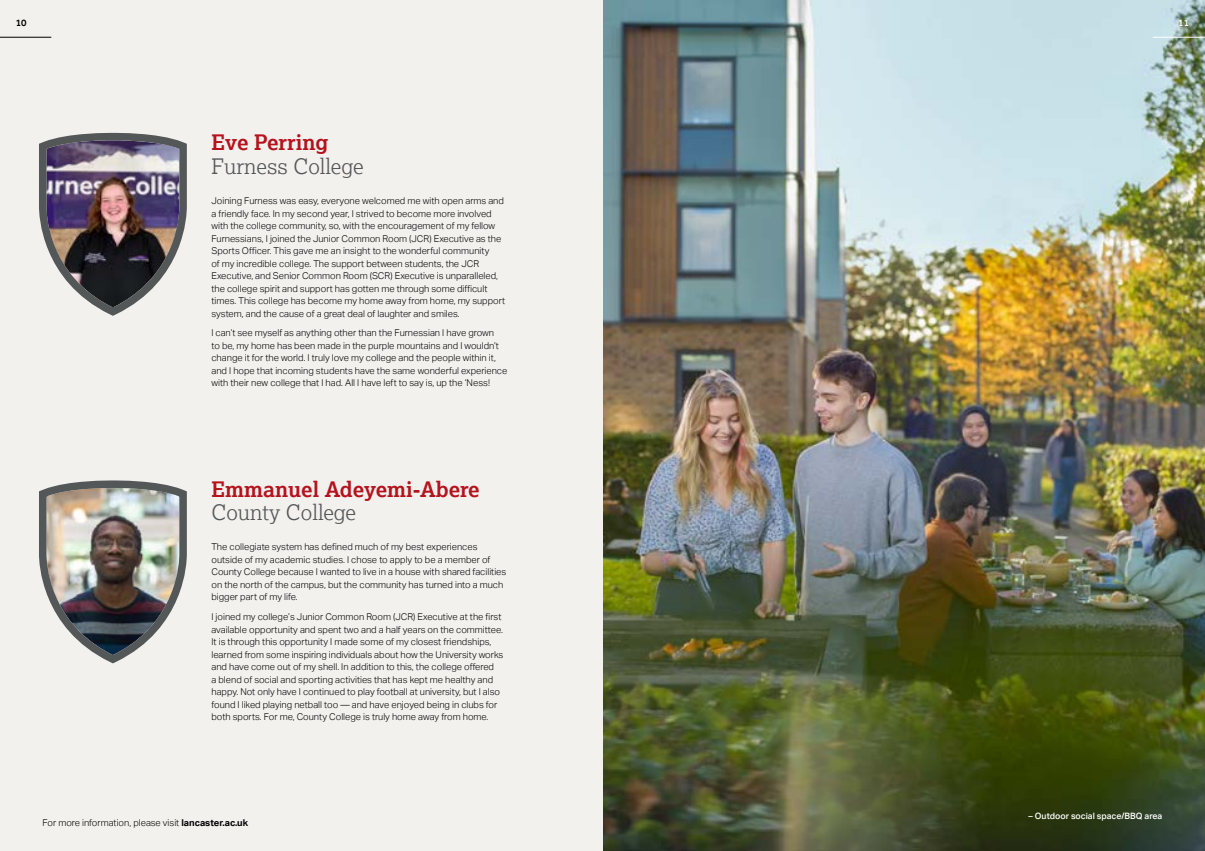
<style>
.page{position:relative;width:1205px;height:851px;background:#fff}
.page>*{position:absolute;margin:0;border:0;box-sizing:border-box;transform-origin:0 0}
.Body_Copy_-_Black{font:700 21.25px "Lexia";color:#b5121c}
.Body_Copy_-_Black-2{font:300 21.25px "Lexia";color:#545757}
.t1{font:500 10px "Effra";color:#000}
.t2{font:500 10px "Effra";color:#fff}
.Body_Copy_-_Black-3{font:300 9.38px/12.5px "Aktiv Grotesk";color:#000}
.t3{font:500 8.75px "Aktiv Grotesk";color:#fff}
.s1{font-weight:700}
</style>
<div class="page">
<img style="left:602px;top:0;width:603px;height:850px">
<div style="left:0;top:0;width:602px;height:850px;background:#f3f1ee"></div>
<img style="left:39px;top:132px;width:148px;height:184px">
<img style="left:39px;top:480px;width:148px;height:184px">
<hr style="left:0;top:37px;width:51px;height:1px;background:#000">
<hr style="left:1153px;top:37px;width:52px;height:1px;background:#fff">
<p class="t1" style="left:16px;top:17px;width:12px">10</p>
<p class="t2" style="left:1178px;top:17px;width:12px">11</p>
<p class="Body_Copy_-_Black" style="left:211px;top:129px;width:119px">Eve Perring</p>
<p class="Body_Copy_-_Black-2" style="left:211px;top:153px;width:154px">Furness College</p>
<p class="Body_Copy_-_Black-3" style="left:211px;top:194px;width:295px">Joining Furness was easy, everyone welcomed me with open arms and a friendly face. In my second year, I strived to become more involved with the college community, so, with the encouragement of my fellow Furnessians, I joined the Junior Common Room (JCR) Executive as the Sports Officer. This gave me an insight to the wonderful community<br>of my incredible college. The support between students, the JCR Executive, and Senior Common Room (SCR) Executive is unparalleled, the college spirit and support has gotten me through some difficult times. This college has become my home away from home, my support system, and the cause of a great deal of laughter and smiles.</p>
<p class="Body_Copy_-_Black-3" style="left:211px;top:326px;width:297px">I can’t see myself as anything other than the Furnessian I have grown<br>to be, my home has been made in the purple mountains and I wouldn’t change it for the world. I truly love my college and the people within it, and I hope that incoming students have the same wonderful experience with their new college that I had. All I have left to say is, up the ‘Ness!</p>
<p class="Body_Copy_-_Black" style="left:211px;top:475px;width:270px">Emmanuel Adeyemi-Abere</p>
<p class="Body_Copy_-_Black-2" style="left:211px;top:499px;width:146px">County College</p>
<p class="Body_Copy_-_Black-3" style="left:211px;top:541px;width:296px">The collegiate system has defined much of my best experiences outside of my academic studies. I chose to apply to be a member of County College because I wanted to live in a house with shared facilities on the north of the campus, but the community has turned into a much bigger part of my life.</p>
<p class="Body_Copy_-_Black-3" style="left:211px;top:610px;width:293px">I joined my college’s Junior Common Room (JCR) Executive at the first available opportunity and spent two and a half years on the committee.<br>It is through this opportunity I made some of my closest friendships, learned from some inspiring individuals about how the University works and have come out of my shell. In addition to this, the college offered<br>a blend of social and sporting activities that has kept me healthy and happy. Not only have I continued to play football at university, but I also found I liked playing netball too — and have enjoyed being in clubs for both sports. For me, County College is truly home away from home.</p>
<p class="Body_Copy_-_Black-3" style="left:43px;top:816px;width:207px">For more information, please visit <span class="s1">lancaster.ac.uk</span></p>
<p class="t3" style="left:1028px;top:810px;width:135px">– Outdoor social space/BBQ area</p>
</div>
